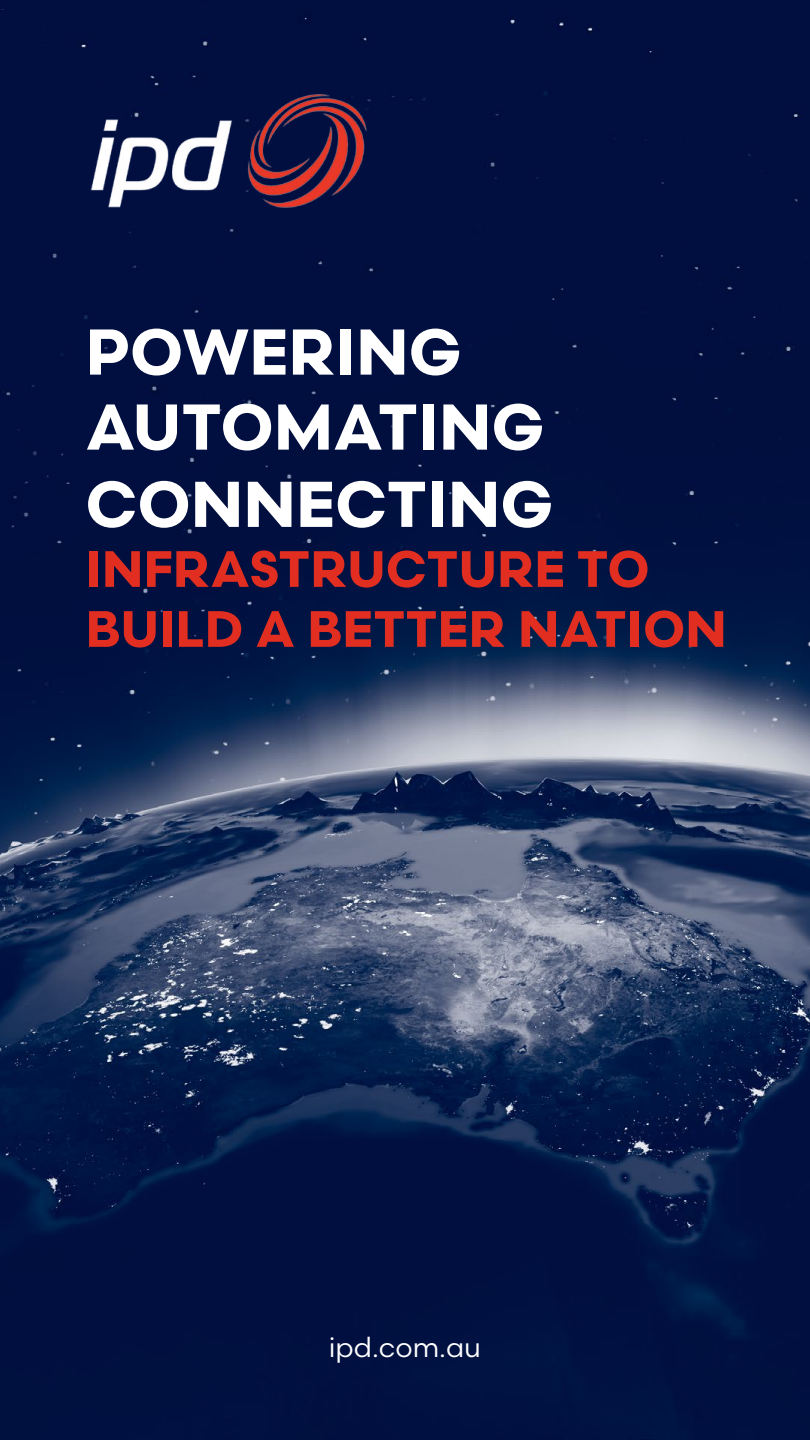
<style>
.page{position:relative;width:810px;height:1440px;background:#fff}
.page>*{position:absolute;margin:0;border:0;box-sizing:border-box;transform-origin:0 0}
.t1{font:700 64.5px/76.1px "Scandia";color:#fff}
.t2{font:700 51px/60px "Scandia";color:#e12e21}
.t3{font:27.75px "Scandia";color:#fff}
</style>
<div class="page">
<img style="left:0;top:0;width:810px;height:1440px">
<img style="left:82px;top:65px;width:288px;height:200px">
<p class="t1" style="left:86px;top:313px;width:469px">POWERING<br>AUTOMATING<br>CONNECTING</p>
<p class="t2" style="left:86px;top:538px;width:643px">INFRASTRUCTURE TO<br>BUILD A BETTER NATION</p>
<p class="t3" style="left:329px;top:1330px;width:154px">ipd.com.au</p>
</div>
